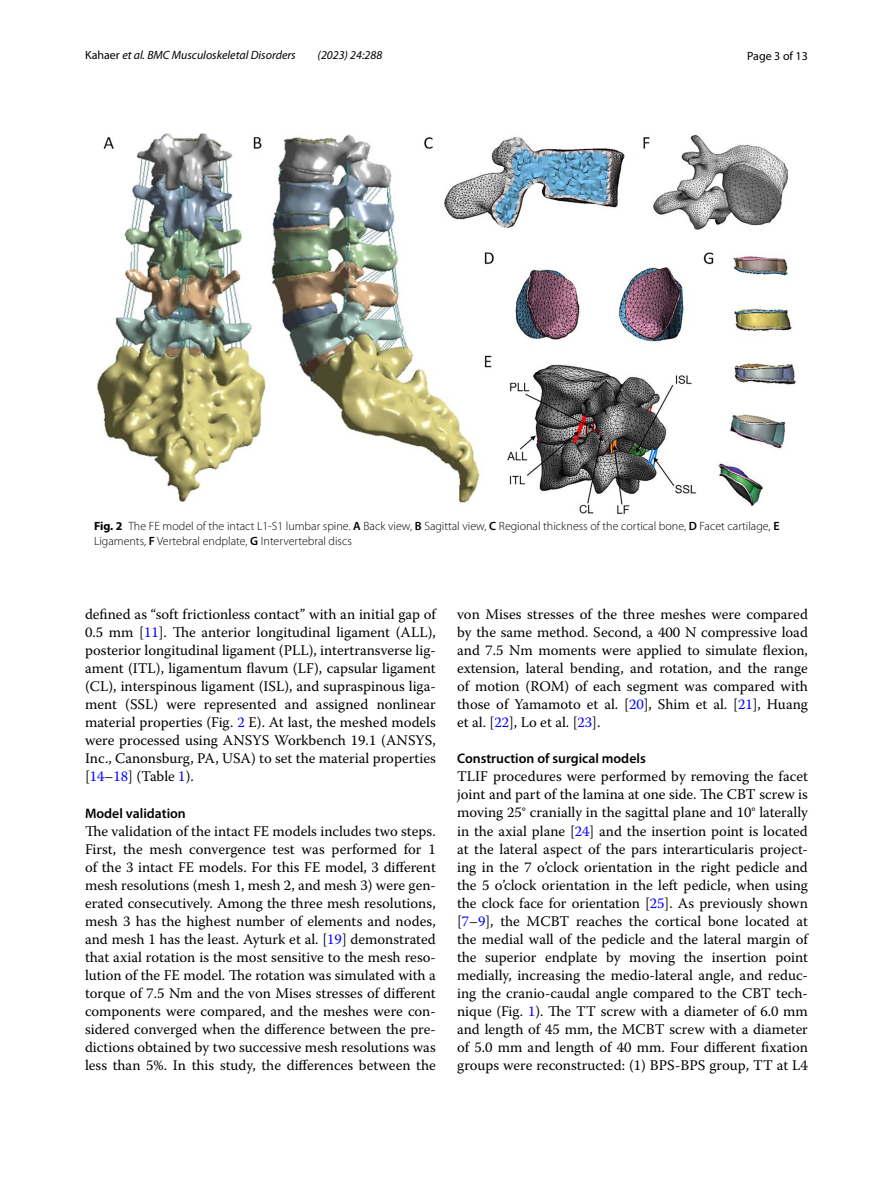
<style>
.page{position:relative;width:893px;height:1187px;background:#fff}
.page>*{position:absolute;margin:0;border:0;box-sizing:border-box;transform-origin:0 0}
.t1{font:14.7px/18px "Warnock Pro";color:#000;text-align:justify}
.t2{font:600 13.8px "Myriad Pro";color:#000}
.t3{font:300 12px/15px "Myriad Pro";color:#000}
.t4{font:italic 12px "Myriad Pro";color:#000}
.t5{font:12px "Myriad Pro";color:#000}
.s1{font-style:normal}
.s2{font-weight:700}
.s3{font-weight:600}
.s4{color:#00f}
</style>
<div class="page">
<img style="left:97px;top:133px;width:699px;height:381px">
<p class="t4" style="left:85px;top:48px;width:212px"><span class="s1">Kahaer</span> et al. BMC Musculoskeletal Disorders</p>
<p class="t4" style="left:318px;top:48px;width:66px">(2023) 24:288</p>
<p class="t5" style="left:747px;top:48px;width:62px">Page 3 of 13</p>
<p class="t3" style="left:94px;top:518px;width:687px"><span class="s2">Fig. 2</span> The FE model of the intact L1-S1 lumbar spine. <span class="s3">A</span> Back view, <span class="s3">B</span> Sagittal view, <span class="s3">C</span> Regional thickness of the cortical bone, <span class="s3">D</span> Facet cartilage, <span class="s3">E<br></span>Ligaments, <span class="s3">F</span> Vertebral endplate, <span class="s3">G</span> Intervertebral discs</p>
<p class="t1" style="left:85px;top:605px;width:352px">defined as “soft frictionless contact” with an initial gap of 0.5 mm [<span class="s4">11</span>]. The anterior longitudinal ligament (ALL), posterior longitudinal ligament (PLL), intertransverse lig&shy;ament (ITL), ligamentum flavum (LF), capsular ligament (CL), interspinous ligament (ISL), and supraspinous liga&shy;ment (SSL) were represented and assigned nonlinear material properties (Fig. <span class="s4">2</span> E). At last, the meshed models were processed using ANSYS Workbench 19.1 (ANSYS, Inc., Canonsburg, PA, USA) to set the material properties [<span class="s4">14</span>–<span class="s4">18</span>] (Table <span class="s4">1</span>).</p>
<p class="t2" style="left:85px;top:804px;width:102px">Model validation</p>
<p class="t1" style="left:85px;top:821px;width:352px">The validation of the intact FE models includes two steps.<br>First, the mesh convergence test was performed for 1 of the 3 intact FE models. For this FE model, 3 different mesh resolutions (mesh 1, mesh 2, and mesh 3) were gen&shy;erated consecutively. Among the three mesh resolutions, mesh 3 has the highest number of elements and nodes, and mesh 1 has the least. Ayturk et al. [<span class="s4">19</span>] demonstrated that axial rotation is the most sensitive to the mesh reso&shy;lution of the FE model. The rotation was simulated with a torque of 7.5 Nm and the von Mises stresses of different components were compared, and the meshes were con&shy;sidered converged when the difference between the pre&shy;dictions obtained by two successive mesh resolutions was less than 5%. In this study, the differences between the</p>
<p class="t1" style="left:457px;top:605px;width:352px">von Mises stresses of the three meshes were compared by the same method. Second, a 400 N compressive load and 7.5 Nm moments were applied to simulate flexion, extension, lateral bending, and rotation, and the range of motion (ROM) of each segment was compared with those of Yamamoto et al. [<span class="s4">20</span>], Shim et al. [<span class="s4">21</span>], Huang et al. [<span class="s4">22</span>], Lo et al. [<span class="s4">23</span>].</p>
<p class="t2" style="left:457px;top:750px;width:190px">Construction of surgical models</p>
<p class="t1" style="left:457px;top:767px;width:352px">TLIF procedures were performed by removing the facet joint and part of the lamina at one side. The CBT screw is moving 25° cranially in the sagittal plane and 10° laterally in the axial plane [<span class="s4">24</span>] and the insertion point is located at the lateral aspect of the pars interarticularis project&shy;ing in the 7 o’clock orientation in the right pedicle and the 5 o’clock orientation in the left pedicle, when using the clock face for orientation [<span class="s4">25</span>]. As previously shown [<span class="s4">7</span>–<span class="s4">9</span>], the MCBT reaches the cortical bone located at the medial wall of the pedicle and the lateral margin of the superior endplate by moving the insertion point medially, increasing the medio-lateral angle, and reduc&shy;ing the cranio-caudal angle compared to the CBT tech&shy;nique (Fig. <span class="s4">1</span>). The TT screw with a diameter of 6.0 mm and length of 45 mm, the MCBT screw with a diameter of 5.0 mm and length of 40 mm. Four different fixation groups were reconstructed: (1) BPS-BPS group, TT at L4</p>
</div>
